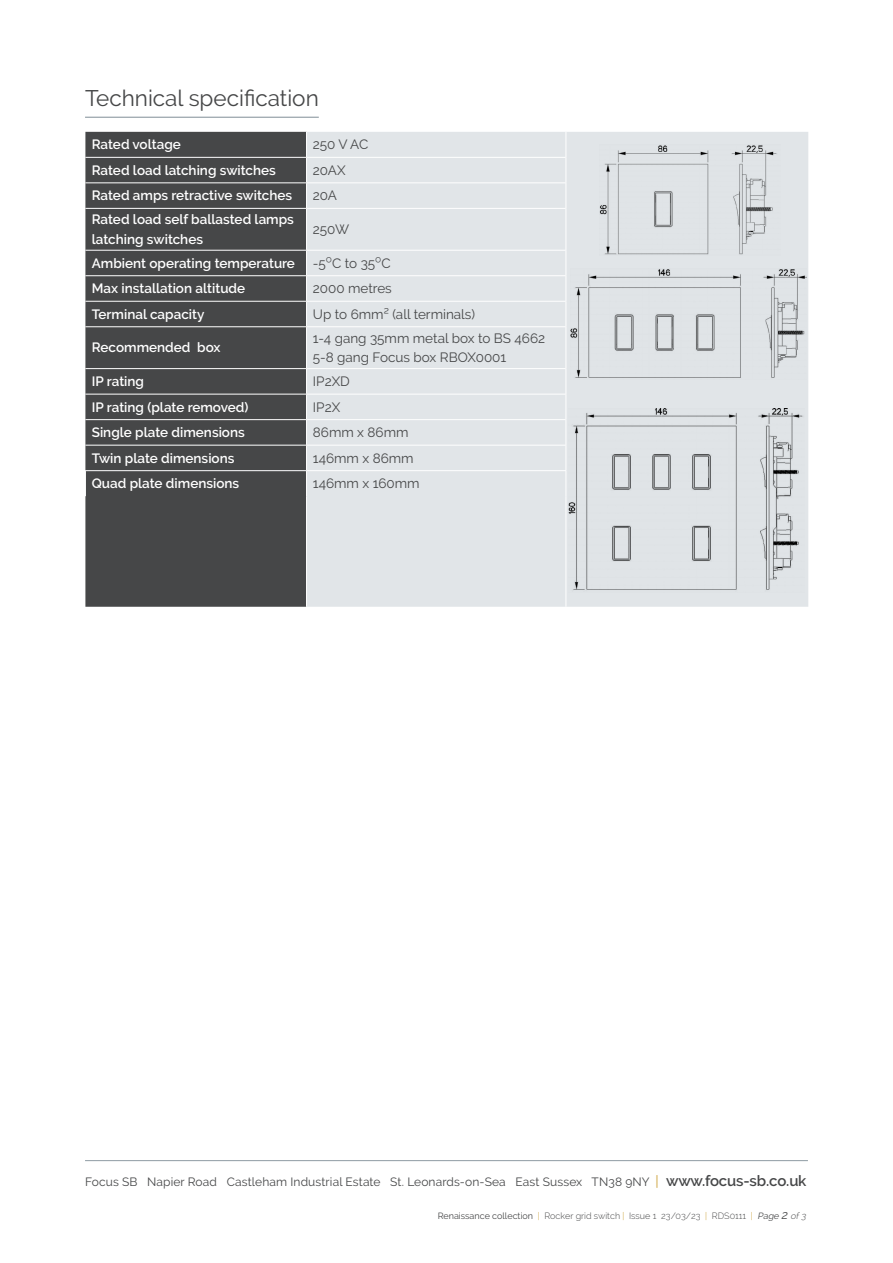
<style>
.page{position:relative;width:893px;height:1263px;background:#fff}
.page>*{position:absolute;margin:0;border:0;box-sizing:border-box;transform-origin:0 0}
.Ruled_Subheads{font:22.5px "Raleway";color:#464748}
.t1{font:600 13.5px "Raleway";color:#fff}
.t2{font:13.5px "Raleway";color:#464748}
.t3{font:12px "Raleway";letter-spacing:.01em;color:#464748}
.t4{font:300 9px "Raleway";color:#464748}
.s1{font-size:14.1px;color:#cba035}
.s2{font-weight:600;font-size:15px}
.s3{font-weight:400}
.s4{color:#cba035}
.s5{font-weight:400;font-style:italic}
.s6{font-weight:400;font-style:italic;font-size:12px}
.s7{font-style:italic}
</style>
<div class="page">
<hr style="left:85px;top:1160px;width:723px;height:1px;background:#8e9ba3">
<div style="left:85px;top:132px;width:221px;height:475px;background:#464748"></div>
<div style="left:307px;top:132px;width:501px;height:475px;background:#e1e5e8"></div>
<hr style="left:85px;top:157px;width:222px;height:1px;background:#fff">
<hr style="left:307px;top:157px;width:259px;height:1px;background:#fff">
<hr style="left:85px;top:182px;width:222px;height:1px;background:#fff">
<hr style="left:307px;top:182px;width:259px;height:1px;background:#fff">
<hr style="left:85px;top:208px;width:222px;height:1px;background:#fff">
<hr style="left:307px;top:208px;width:259px;height:1px;background:#fff">
<hr style="left:85px;top:250px;width:222px;height:1px;background:#fff">
<hr style="left:307px;top:250px;width:259px;height:1px;background:#fff">
<hr style="left:85px;top:275px;width:222px;height:1px;background:#fff">
<hr style="left:307px;top:275px;width:259px;height:1px;background:#fff">
<hr style="left:85px;top:301px;width:222px;height:1px;background:#fff">
<hr style="left:307px;top:301px;width:259px;height:1px;background:#fff">
<hr style="left:85px;top:326px;width:222px;height:1px;background:#fff">
<hr style="left:307px;top:326px;width:259px;height:1px;background:#fff">
<hr style="left:85px;top:368px;width:222px;height:1px;background:#fff">
<hr style="left:307px;top:368px;width:259px;height:1px;background:#fff">
<hr style="left:85px;top:394px;width:222px;height:1px;background:#fff">
<hr style="left:307px;top:394px;width:259px;height:1px;background:#fff">
<hr style="left:85px;top:419px;width:222px;height:1px;background:#fff">
<hr style="left:307px;top:419px;width:259px;height:1px;background:#fff">
<svg style="left:566px;top:132px;width:1px;height:76px"></svg>
<hr style="left:566px;top:208px;width:1px;height:42px;background:#fff">
<svg style="left:566px;top:250px;width:1px;height:77px"></svg>
<hr style="left:566px;top:327px;width:1px;height:42px;background:#fff">
<hr style="left:566px;top:496px;width:1px;height:111px;background:#fff">
<hr style="left:85px;top:445px;width:222px;height:1px;background:#fff">
<hr style="left:307px;top:445px;width:259px;height:1px;background:#fff">
<hr style="left:85px;top:470px;width:222px;height:1px;background:#fff">
<svg style="left:85px;top:471px;width:1px;height:25px"></svg>
<hr style="left:307px;top:470px;width:259px;height:1px;background:#fff">
<svg style="left:566px;top:369px;width:1px;height:127px"></svg>
<hr style="left:85px;top:117px;width:234px;height:1px;background:#7f8e96">
<img style="left:600px;top:144px;width:180px;height:112px">
<img style="left:570px;top:268px;width:236px;height:112px">
<img style="left:569px;top:409px;width:235px;height:184px">
<p class="Ruled_Subheads" style="left:85px;top:85px;width:235px">Technical specification</p>
<p class="t1" style="left:92px;top:137px;width:91px">Rated voltage</p>
<p class="t2" style="left:313px;top:137px;width:57px">250 V AC</p>
<p class="t1" style="left:92px;top:162px;width:186px">Rated load latching switches</p>
<p class="t2" style="left:313px;top:162px;width:34px">20AX</p>
<p class="t1" style="left:92px;top:188px;width:202px">Rated amps retractive switches</p>
<p class="t2" style="left:313px;top:188px;width:26px">20A</p>
<p class="t1" style="left:92px;top:212px;width:204px">Rated load self ballasted lamps</p>
<p class="t1" style="left:92px;top:231px;width:113px">latching switches</p>
<p class="t2" style="left:313px;top:221px;width:38px">250W</p>
<p class="t1" style="left:92px;top:255px;width:205px">Ambient operating temperature</p>
<p class="t2" style="left:313px;top:255px;width:79px">-5⁰C to 35⁰C</p>
<p class="t1" style="left:92px;top:281px;width:155px">Max installation altitude</p>
<p class="t2" style="left:313px;top:281px;width:80px">2000 metres</p>
<p class="t1" style="left:92px;top:306px;width:114px">Terminal capacity</p>
<p class="t2" style="left:313px;top:306px;width:164px">Up to 6mm² (all terminals)</p>
<p class="t1" style="left:92px;top:340px;width:130px">Recommended box</p>
<p class="t2" style="left:313px;top:330px;width:234px">1-4 gang 35mm metal box to BS 4662</p>
<p class="t2" style="left:313px;top:350px;width:195px">5-8 gang Focus box RBOX0001</p>
<p class="t1" style="left:92px;top:374px;width:54px">IP rating</p>
<p class="t2" style="left:313px;top:374px;width:38px">IP2XD</p>
<p class="t1" style="left:92px;top:399px;width:158px">IP rating (plate removed)</p>
<p class="t2" style="left:313px;top:399px;width:29px">IP2X</p>
<p class="t1" style="left:92px;top:425px;width:155px">Single plate dimensions</p>
<p class="t2" style="left:313px;top:425px;width:97px">86mm x 86mm</p>
<p class="t1" style="left:92px;top:450px;width:144px">Twin plate dimensions</p>
<p class="t2" style="left:313px;top:450px;width:102px">146mm x 86mm</p>
<p class="t1" style="left:92px;top:476px;width:149px">Quad plate dimensions</p>
<p class="t2" style="left:313px;top:476px;width:108px">146mm x 160mm</p>
<p class="t3" style="left:85px;top:1175px;width:723px">Focus SB Napier Road Castleham Industrial Estate St. Leonards-on-Sea East Sussex TN38 9NY <span class="s1">|</span> <span class="s2">www.focus-sb.co.uk</span></p>
<p class="t4" style="left:438px;top:1210px;width:371px"><span class="s3">Renaissance collection</span> <span class="s4">|</span> Rocker grid switch <span class="s4">|</span> Issue 1 23/03/23 <span class="s4">|</span> RDS0111 <span class="s4">|</span> <span class="s5">Page</span> <span class="s6">2</span> <span class="s7">of3</span></p>
</div>
